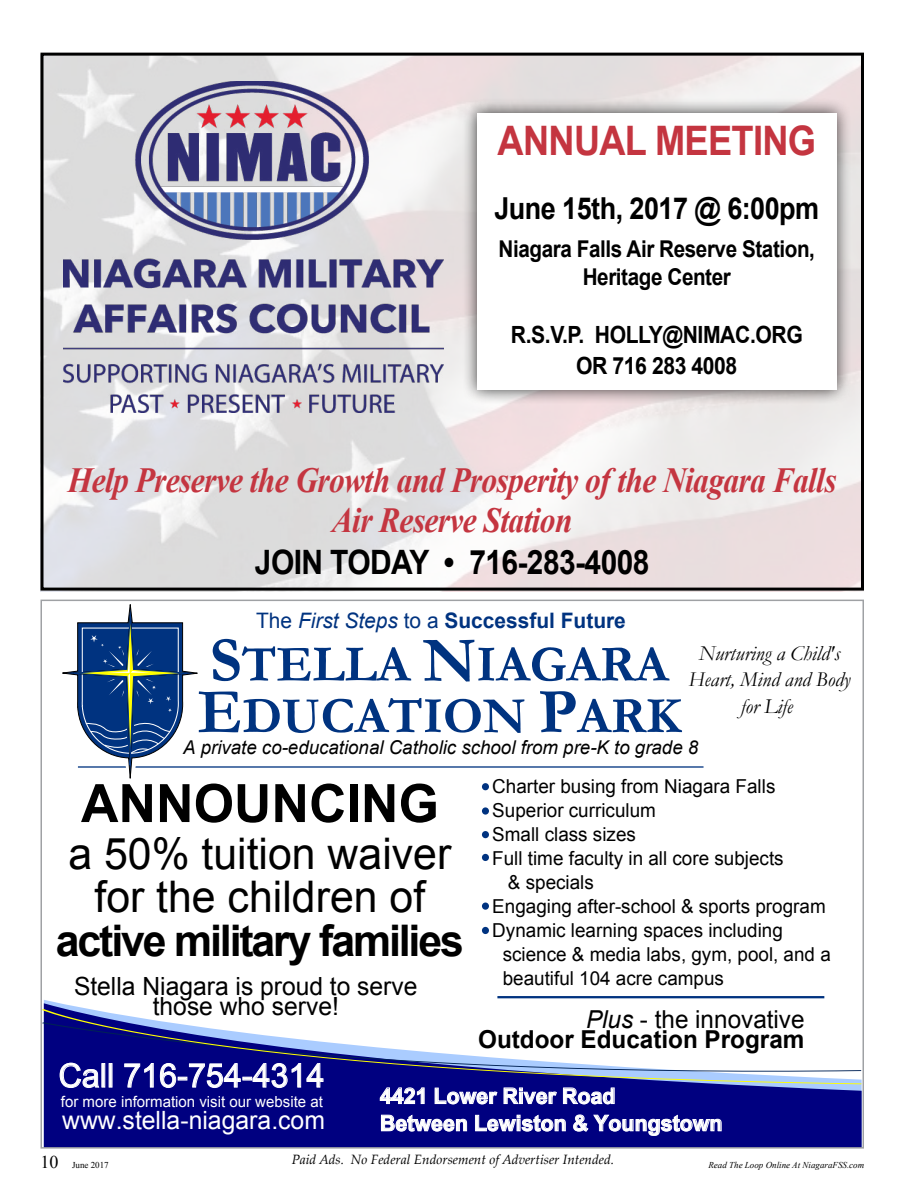
<style>
.page{position:relative;width:918px;height:1188px;background:#fff}
.page>*{position:absolute;margin:0;border:0;box-sizing:border-box;transform-origin:0 0}
.t1{font:700 52.95px "Arial";color:#000}
.t2{font:700 51.6px/51.6px "Garamond";color:#003380}
.t3{font:43.65px/43.7px "Arial";color:#000;text-align:center}
.t4{font:700 43.65px "Arial";letter-spacing:-.05em;color:#000}
.t5{font:700 40.65px "Arial";letter-spacing:-.02em;color:#c43540;scale:.89 1}
.t6{font:italic 700 35.25px/39.6px "Times New Roman";letter-spacing:-.02em;color:#c43540;text-align:center;scale:.89 1}
.t7{font:700 33.6px "Arial";letter-spacing:-.02em;color:#000;scale:.89 1}
.t8{font:32.85px "Arial";color:#fff}
.t9{font:700 30.3px "Arial";letter-spacing:-.02em;color:#000;scale:.89 1}
.t10{font:25.2px "Arial";color:#fff}
.t11{font:25.05px/19.5px "Arial";color:#000;text-align:center}
.t12{font:700 24.75px/20.7px "Arial";color:#000;text-align:right}
.t13{font:700 23.7px/31.3px "Arial";letter-spacing:-.02em;color:#000;text-align:center;scale:.89 1}
.t14{font:700 23.1px/28.2px "Arial";letter-spacing:-.02em;color:#000;text-align:center;scale:.89 1}
.t15{font:700 21.75px/27.3px "Arial";color:#fff}
.t16{font:italic 21.3px/26.5px "Garamond";color:#000;text-align:center}
.t17{font:700 21.3px "Arial";color:#003380}
.t18{font:19.2px "Arial";color:#000}
.t19{font:italic 19.05px "Arial";color:#000}
.t20{font:15.3px "Arial";color:#fff}
.t21{font:italic 13.5px "Palatino Linotype";color:#000}
.t22{font:italic 9px "Times New Roman";color:#000}
.t23{font:9px "Times New Roman";color:#000}
.s1{font-weight:400}
.s2{font-weight:400;font-style:italic}
.s3{font-size:64.35px}
.s4{font-size:18px}
</style>
<div class="page">
<svg style="left:44px;top:1003px;width:818px;height:144px;background:#191a8d"></svg>
<svg style="left:42px;top:1008px;width:820px;height:77px"></svg>
<svg style="left:380px;top:1087px;width:235px;height:18px;background:#4343a1"></svg>
<svg style="left:381px;top:1114px;width:341px;height:22px;background:#39399c"></svg>
<hr style="left:497px;top:996px;width:327px;height:2px;background:#003380">
<div style="left:482px;top:783px;width:7px;height:7px;background:#003380;border-radius:50%"></div>
<div style="left:482px;top:807px;width:7px;height:8px;background:#003380;border-radius:50%"></div>
<div style="left:482px;top:831px;width:7px;height:7px;background:#003380;border-radius:50%"></div>
<div style="left:482px;top:854px;width:7px;height:7px;background:#003380;border-radius:50%"></div>
<div style="left:482px;top:903px;width:7px;height:7px;background:#003380;border-radius:50%"></div>
<div style="left:482px;top:927px;width:7px;height:7px;background:#003380;border-radius:50%"></div>
<svg style="left:60px;top:1063px;width:264px;height:25px;background:#339"></svg>
<hr style="left:78px;top:766px;width:626px;height:2px;background:#003380">
<svg style="left:62px;top:604px;width:139px;height:175px"></svg>
<img style="left:40px;top:57px;width:823px;height:535px">
<div style="left:40px;top:53px;width:824px;height:538px;border:3px solid #000"></div>
<img style="left:63px;top:81px;width:380px;height:332px">
<div style="left:462px;top:98px;width:390px;height:307px;background:#000;opacity:.75"></div>
<div style="left:477px;top:113px;width:360px;height:277px;background:#fff"></div>
<h3 class="t5" style="left:498px;top:114px;width:359px">ANNUAL MEETING</h3>
<h3 class="t9" style="left:494px;top:188px;width:367px">June 15th, 2017 @ 6:00pm</h3>
<p class="t14" style="left:499px;top:235px;width:357px">Niagara Falls Air Reserve Station,<br>Heritage Center</p>
<p class="t13" style="left:511px;top:319px;width:330px">R.S.V.P. HOLLY@NIMAC.ORG<br>OR 716 283 4008</p>
<h3 class="t6" style="left:68px;top:460px;width:865px">Help Preserve the Growth and Prosperity of the Niagara Falls<br>Air Reserve Station</h3>
<h3 class="t7" style="left:255px;top:540px;width:445px">JOIN TODAY • 716-283-4008</h3>
<p class="t17" style="left:256px;top:607px;width:371px"><span class="s1">The</span> <span class="s2">First Steps</span> <span class="s1">to a</span> Successful Future</p>
<h2 class="t2" style="left:198px;top:639px;width:484px"><span class="s3">S</span>TELLA <span class="s3">N</span>IAGARA<br><span class="s3">E</span>DUCATION <span class="s3">P</span>ARK</h2>
<p class="t16" style="left:688px;top:639px;width:164px">Nurturing a Child's<br>Heart, Mind and Body for Life</p>
<p class="t19" style="left:183px;top:735px;width:517px">A private co-educational Catholic school from pre-K to grade 8</p>
<p class="t18" style="left:492px;top:774px;width:285px">Charter busing from Niagara Falls</p>
<p class="t18" style="left:492px;top:798px;width:165px">Superior curriculum</p>
<p class="t18" style="left:492px;top:822px;width:145px">Small class sizes</p>
<p class="t18" style="left:492px;top:846px;width:293px">Full time faculty in all core subjects</p>
<p class="t18" style="left:508px;top:870px;width:87px">&amp; specials</p>
<p class="t18" style="left:492px;top:894px;width:335px">Engaging after-school &amp; sports program</p>
<p class="t18" style="left:492px;top:918px;width:292px">Dynamic learning spaces including</p>
<p class="t18" style="left:503px;top:942px;width:330px">science &amp; media labs, gym, pool, and a</p>
<p class="t18" style="left:503px;top:966px;width:223px">beautiful 104 acre campus</p>
<h1 class="t1" style="left:81px;top:768px;width:359px">ANNOUNCING</h1>
<h3 class="t3" style="left:68px;top:832px;width:384px">a 50% tuition waiver for the children of</h3>
<h3 class="t4" style="left:56px;top:911px;width:410px">active military families</h3>
<h3 class="t11" style="left:74px;top:977px;width:345px">Stella Niagara is proud to serve those who serve!</h3>
<p class="t12" style="left:478px;top:1009px;width:328px"><span class="s2">Plus</span> <span class="s1">- the innovative<br></span>Outdoor Education Program</p>
<p class="t15" style="left:380px;top:1083px;width:344px">4421 Lower River Road<br>Between Lewiston &amp; Youngstown</p>
<h3 class="t8" style="left:59px;top:1054px;width:267px">Call 716-754-4314</h3>
<h3 class="t10" style="left:62px;top:1104px;width:264px">www.stella-niagara.com</h3>
<p class="t20" style="left:61px;top:1092px;width:263px">for more information visit our website at</p>
<p class="t21" style="left:292px;top:1149px;width:324px">Paid Ads. No Federal Endorsement of Advertiser Intended.</p>
<p class="t23" style="left:40px;top:1159px;width:70px"><span class="s4">10</span> June 2017</p>
<p class="t22" style="left:708px;top:1159px;width:157px">Read The Loop Online At NiagaraFSS.com</p>
</div>
